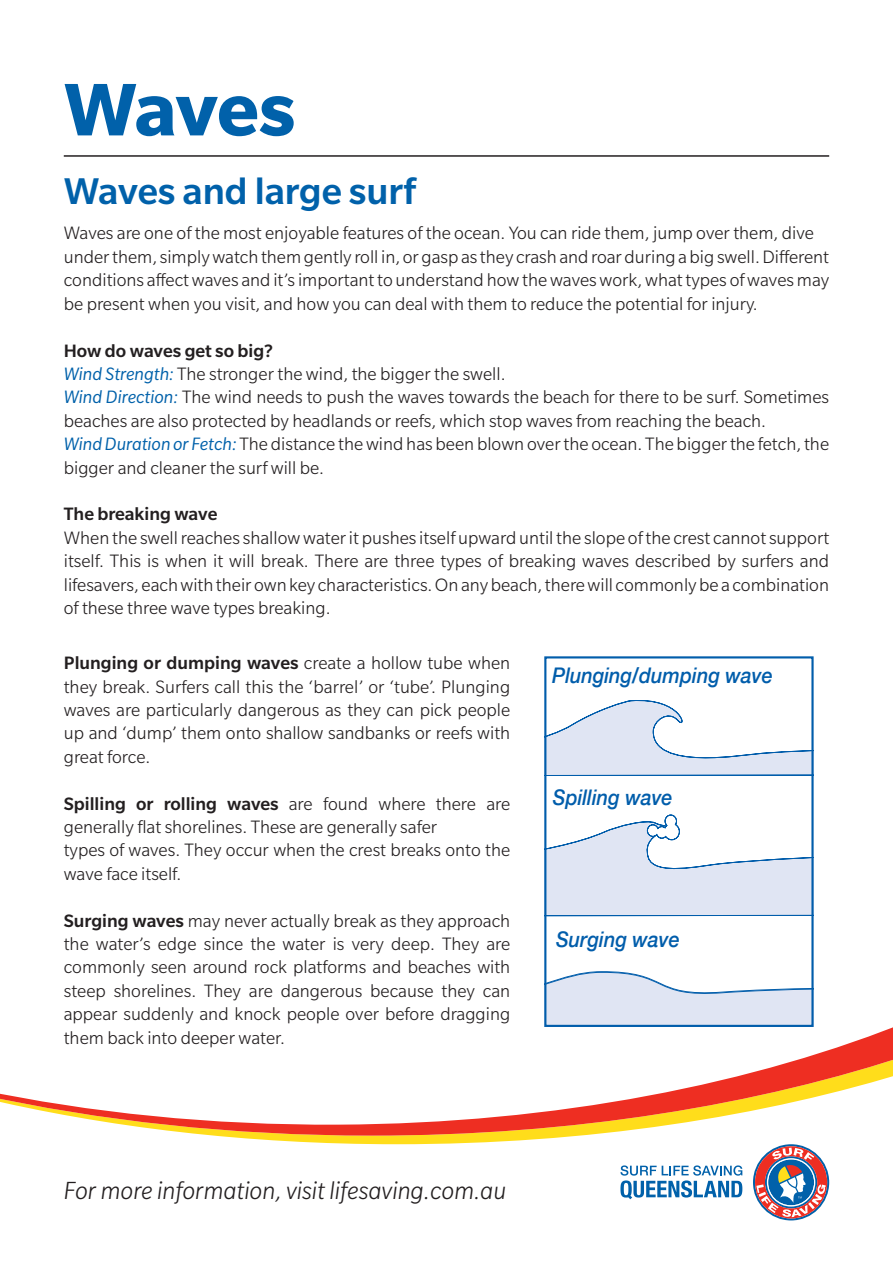
<style>
.page{position:relative;width:893px;height:1263px;background:#fff}
.page>*{position:absolute;margin:0;border:0;box-sizing:border-box;transform-origin:0 0}
.t1{font:700 81px "Slate Std";letter-spacing:-.01em;color:#0161aa}
.t2{font:500 40.5px "Slate Std";color:#0161aa}
.t3{font:italic 300 27px "Slate Std";color:#231f20}
.t4{font:italic 500 21.6px "Helvetica Neue";color:#015dab;scale:.92 1}
.t5{font:300 19.5px/23.4px "Slate Std";color:#231f20}
.t6{font:500 19.5px "Slate Std";color:#231f20}
.s1{font-weight:400;font-style:italic;color:#0161aa}
.s2{font-weight:500}
</style>
<div class="page">
<hr style="left:64px;top:155px;width:765px;height:2px;background:#231f20">
<svg style="left:208px;top:1135px;width:378px;height:9px;fill:#ffdd1b"></svg>
<svg style="left:0;top:1027px;width:893px;height:108px"></svg>
<svg style="left:753px;top:1144px;width:76px;height:76px"></svg>
<svg style="left:620px;top:1165px;width:122px;height:34px"></svg>
<svg style="left:547px;top:700px;width:264px;height:76px"></svg>
<svg style="left:547px;top:814px;width:264px;height:103px"></svg>
<svg style="left:547px;top:971px;width:264px;height:53px"></svg>
<div style="left:544px;top:656px;width:270px;height:371px;border:2px solid #015dab"></div>
<p class="t1" style="left:64px;top:66px;width:233px">Waves</p>
<p class="t2" style="left:64px;top:170px;width:353px">Waves and large surf</p>
<p class="t5" style="left:64px;top:222px;width:752px">Waves are one of the most enjoyable features of the ocean. You can ride them, jump over them, dive</p>
<p class="t5" style="left:64px;top:245px;width:767px">under them, simply watch them gently roll in, or gasp as they crash and roar during a big swell. Different</p>
<p class="t5" style="left:64px;top:268px;width:767px">conditions affect waves and it’s important to understand how the waves work, what types of waves may</p>
<p class="t5" style="left:64px;top:292px;width:695px">be present when you visit, and how you can deal with them to reduce the potential for injury.</p>
<p class="t6" style="left:64px;top:340px;width:211px">How do waves get so big?</p>
<p class="t5" style="left:64px;top:362px;width:443px"><span class="s1">Wind Strength:</span> The stronger the wind, the bigger the swell.</p>
<p class="t5" style="left:64px;top:385px;width:767px"><span class="s1">Wind Direction:</span> The wind needs to push the waves towards the beach for there to be surf. Sometimes beaches are also protected by headlands or reefs, which stop waves from reaching the beach.</p>
<p class="t5" style="left:64px;top:432px;width:767px"><span class="s1">Wind Duration or Fetch:</span> The distance the wind has been blown over the ocean. The bigger the fetch, the bigger and cleaner the surf will be.</p>
<p class="t6" style="left:64px;top:504px;width:155px">The breaking wave</p>
<p class="t5" style="left:64px;top:526px;width:767px;text-align:justify">When the swell reaches shallow water it pushes itself upward until the slope of the crest cannot support itself. This is when it will break. There are three types of breaking waves described by surfers and lifesavers, each with their own key characteristics. On any beach, there will commonly be a combination of these three wave types breaking.</p>
<p class="t5" style="left:64px;top:651px;width:448px;text-align:justify"><span class="s2">Plunging or dumping waves</span> create a hollow tube when they break. Surfers call this the ‘barrel’ or ‘tube’. Plunging waves are particularly dangerous as they can pick people up and ‘dump’ them onto shallow sandbanks or reefs with great force.</p>
<p class="t5" style="left:64px;top:791px;width:448px"><span class="s2">Spilling or rolling waves</span> are found where there are generally flat shorelines. These are generally safer</p>
<p class="t5" style="left:64px;top:838px;width:448px">types of waves. They occur when the crest breaks onto the wave face itself.</p>
<p class="t5" style="left:64px;top:908px;width:448px;text-align:justify"><span class="s2">Surging waves</span> may never actually break as they approach the water’s edge since the water is very deep. They are commonly seen around rock platforms and beaches with steep shorelines. They are dangerous because they can appear suddenly and knock people over before dragging them back into deeper water.</p>
<p class="t4" style="left:552px;top:657px;width:241px">Plunging/dumping wave</p>
<p class="t4" style="left:553px;top:779px;width:131px">Spilling wave</p>
<p class="t4" style="left:556px;top:920px;width:136px">Surging wave</p>
<p class="t3" style="left:64px;top:1177px;width:444px">For more information, visit lifesaving.com.au</p>
</div>
